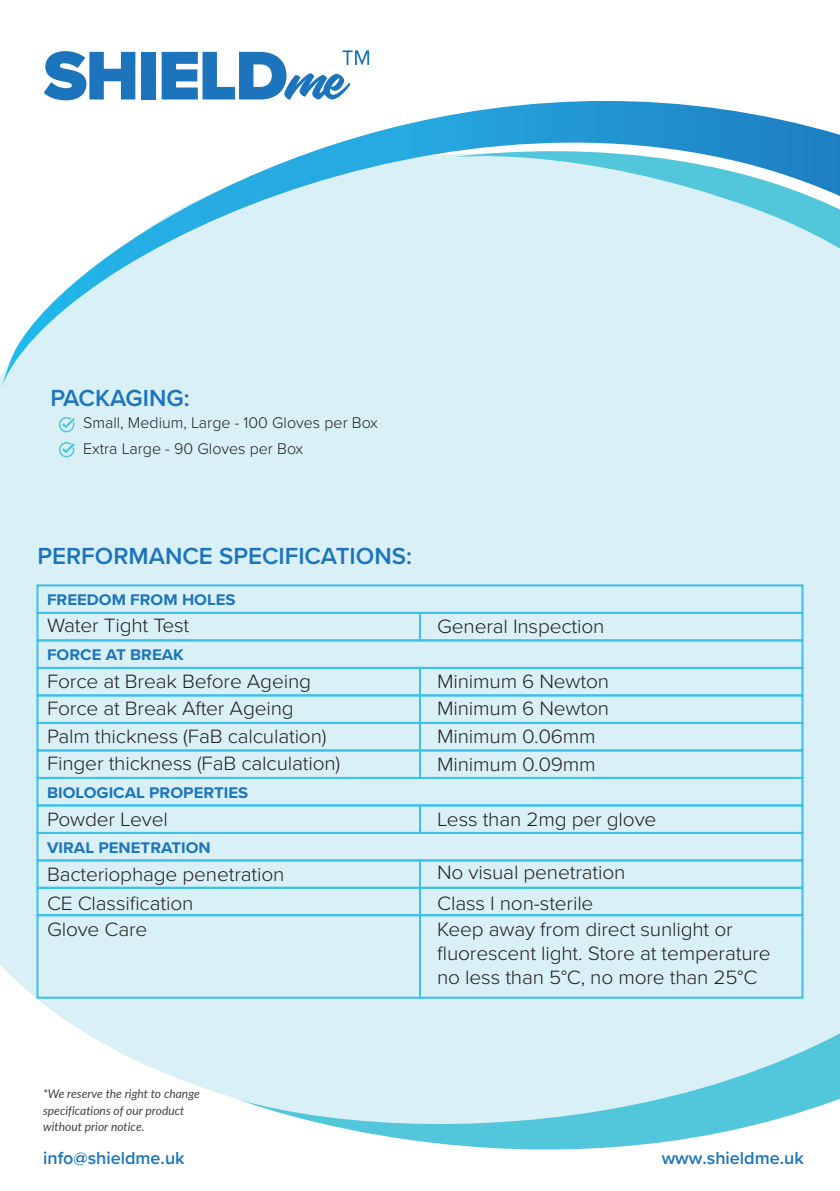
<style>
.page{position:relative;width:840px;height:1191px;background:#fff}
.page>*{position:absolute;margin:0;border:0;box-sizing:border-box;transform-origin:0 0}
.t1{font:600 24.2px "Proxima Nova";color:#1c75bc}
.t2{font:300 20px/27.6px "Proxima Nova";letter-spacing:-.01em;color:#231f20;scale:1.05 1}
.t3{font:600 18px "Proxima Nova";color:#1c75bc}
.t4{font:700 16px "Proxima Nova";color:#1d75bc;scale:1.05 1}
.t5{font:300 16px/26px "Proxima Nova";color:#231f20}
.t6{font:italic 12px/16.4px "Lato";color:#414042}
</style>
<div class="page">
<div style="left:0;top:390px;width:839px;height:709px;background:#d9f0f7"></div>
<svg style="left:0;top:50px;width:839px;height:340px"></svg>
<svg style="left:451px;top:129px;width:388px;height:183px;background:#b2deee"></svg>
<svg style="left:238px;top:805px;width:601px;height:345px;background:#cdecf4"></svg>
<svg style="left:44px;top:51px;width:91px;height:49px"></svg>
<div style="left:141px;top:52px;width:15px;height:47px;background:#1c75bc"></div>
<svg style="left:161px;top:50px;width:208px;height:50px"></svg>
<div style="left:36px;top:584px;width:767px;height:30px;border:2px solid #3cc1ea"></div>
<div style="left:36px;top:612px;width:385px;height:29px;border:2px solid #3cc1ea"></div>
<div style="left:419px;top:612px;width:384px;height:29px;border:2px solid #3cc1ea"></div>
<div style="left:36px;top:639px;width:767px;height:30px;border:2px solid #3cc1ea"></div>
<div style="left:36px;top:667px;width:385px;height:29px;border:2px solid #3cc1ea"></div>
<div style="left:419px;top:667px;width:384px;height:29px;border:2px solid #3cc1ea"></div>
<div style="left:36px;top:694px;width:385px;height:30px;border:2px solid #3cc1ea"></div>
<div style="left:419px;top:694px;width:384px;height:30px;border:2px solid #3cc1ea"></div>
<div style="left:36px;top:722px;width:385px;height:29px;border:2px solid #3cc1ea"></div>
<div style="left:419px;top:722px;width:384px;height:29px;border:2px solid #3cc1ea"></div>
<div style="left:36px;top:749px;width:385px;height:30px;border:2px solid #3cc1ea"></div>
<div style="left:419px;top:749px;width:384px;height:30px;border:2px solid #3cc1ea"></div>
<div style="left:36px;top:777px;width:767px;height:29px;border:2px solid #3cc1ea"></div>
<div style="left:36px;top:804px;width:385px;height:30px;border:2px solid #3cc1ea"></div>
<div style="left:419px;top:804px;width:384px;height:30px;border:2px solid #3cc1ea"></div>
<div style="left:36px;top:832px;width:767px;height:29px;border:2px solid #3cc1ea"></div>
<div style="left:36px;top:859px;width:385px;height:30px;border:2px solid #3cc1ea"></div>
<div style="left:419px;top:859px;width:384px;height:30px;border:2px solid #3cc1ea"></div>
<div style="left:36px;top:914px;width:385px;height:84px;border:2px solid #3cc1ea"></div>
<div style="left:419px;top:914px;width:384px;height:84px;border:2px solid #3cc1ea"></div>
<svg style="left:59px;top:417px;width:16px;height:15px"></svg>
<svg style="left:59px;top:442px;width:16px;height:15px"></svg>
<p class="t1" style="left:50px;top:380px;width:141px">PACKAGING:</p>
<p class="t5" style="left:83px;top:409px;width:296px">Small, Medium, Large - 100 Gloves per Box<br>Extra Large - 90 Gloves per Box</p>
<p class="t1" style="left:37px;top:538px;width:376px">PERFORMANCE SPECIFICATIONS:</p>
<p class="t4" style="left:47px;top:587px;width:181px">FREEDOM FROM HOLES</p>
<p class="t2" style="left:47px;top:611px;width:137px">Water Tight Test</p>
<p class="t4" style="left:47px;top:643px;width:132px">FORCE AT BREAK</p>
<p class="t2" style="left:47px;top:666px;width:281px">Force at Break Before Ageing<br>Force at Break After Ageing<br>Palm thickness (FaB calculation)<br>Finger thickness (FaB calculation)</p>
<p class="t4" style="left:47px;top:780px;width:193px">BIOLOGICAL PROPERTIES</p>
<p class="t2" style="left:47px;top:804px;width:116px">Powder Level</p>
<p class="t2" style="left:437px;top:611px;width:161px">General Inspection</p>
<p class="t2" style="left:437px;top:666px;width:165px">Minimum 6 Newton<br>Minimum 6 Newton<br>Minimum 0.06mm<br>Minimum 0.09mm</p>
<p class="t2" style="left:437px;top:804px;width:210px">Less than 2mg per glove</p>
<p class="t4" style="left:47px;top:836px;width:157px">VIRAL PENETRATION</p>
<p class="t2" style="left:47px;top:859px;width:227px">Bacteriophage penetration</p>
<p class="t2" style="left:437px;top:857px;width:181px">No visual penetration</p>
<p class="t2" style="left:47px;top:888px;width:141px">CE Classification</p>
<p class="t2" style="left:437px;top:888px;width:150px">Class I non-sterile</p>
<p class="t2" style="left:47px;top:914px;width:97px">Glove Care</p>
<p class="t6" style="left:43px;top:1085px;width:158px">*We reserve the right to change specifications of our product without prior notice.</p>
<p class="t3" style="left:43px;top:1144px;width:143px">info@shieldme.uk</p>
<p class="t2" style="left:437px;top:916px;width:319px;line-height:24px">Keep away from direct sunlight or fluorescent light. Store at temperature no less than 5°C, no more than 25°C</p>
<p class="t3" style="left:661px;top:1144px;width:144px">www.shieldme.uk</p>
</div>
